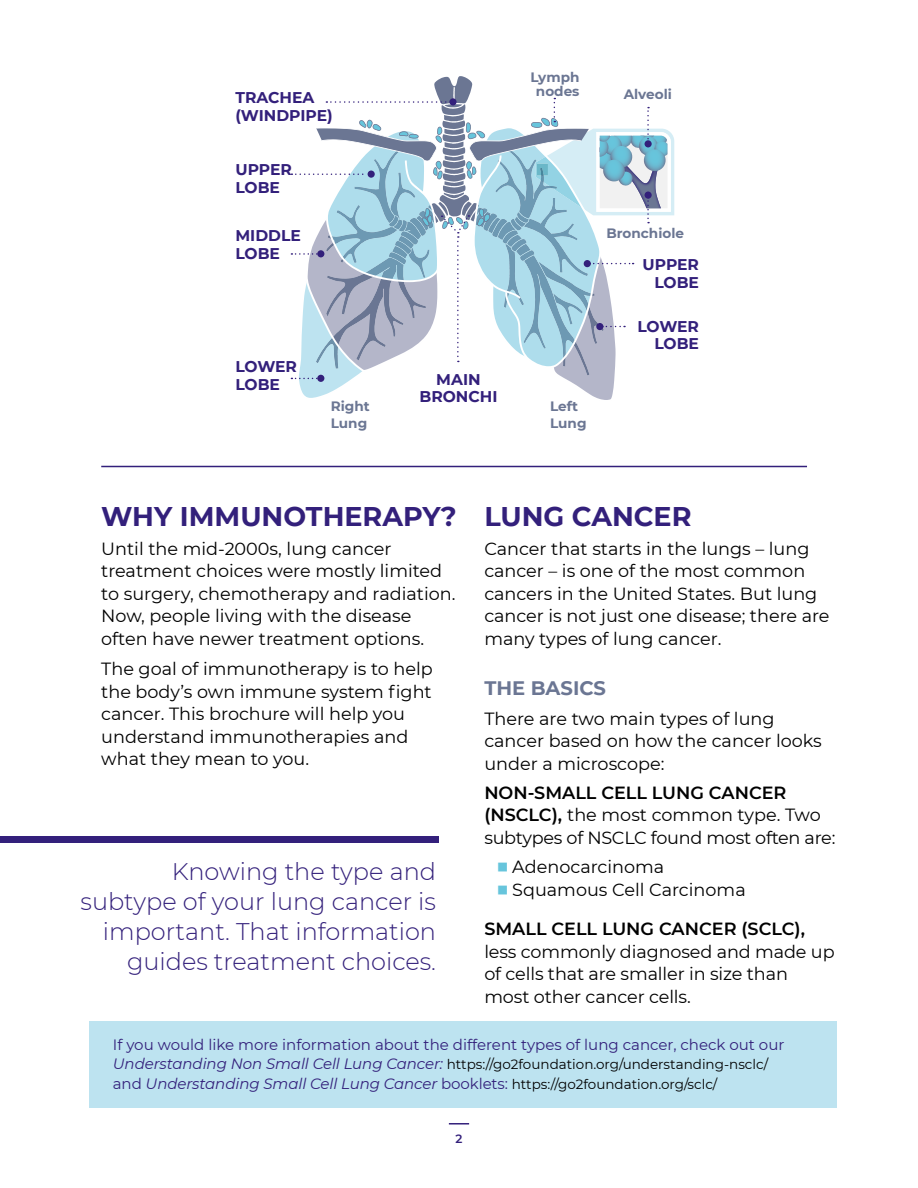
<style>
.page{position:relative;width:918px;height:1188px;background:#fff}
.page>*{position:absolute;margin:0;border:0;box-sizing:border-box;transform-origin:0 0}
.t1{font:700 27px "Montserrat";color:#33207b}
.t2{font:300 24px/30px "Montserrat";color:#33207b;text-align:right}
.t3{font:700 19.5px "Montserrat";color:#6b7693}
.t4{font:17.7px/22.5px "Montserrat";color:#000}
.t5{font:600 17.7px "Montserrat";color:#000}
.t6{font:700 15.6px/17.5px "Montserrat";color:#33207b}
.t7{font:15px "Montserrat";color:#33207b}
.t8{font:italic 15px "Montserrat";letter-spacing:-.005em;color:#33207b}
.t9{font:700 13.65px/17.5px "Montserrat";color:#6b7693}
.t10{font:13.5px "Montserrat";color:#000}
.t11{font:600 12px "Montserrat";color:#33207b}
.s1{font-weight:600}
.s2{font-family:"Universal Newswith Comm Pi";color:#67c5dc}
.s3{font-style:italic;font-size:15px;color:#33207b}
.s4{font-style:normal}
.s5{font-style:normal;font-size:13.5px;color:#000}
</style>
<div class="page">
<hr style="left:449px;top:1123px;width:20px;height:2px;background:#33207b">
<hr style="left:101px;top:466px;width:706px;height:1px;background:#33207b">
<div style="left:0;top:836px;width:439px;height:6px;background:#33207b"></div>
<svg style="left:291px;top:76px;width:383px;height:324px"></svg>
<div style="left:89px;top:1022px;width:747px;height:86px;background:#bde3f0"></div>
<p class="t6" style="left:235px;top:88px;width:99px">TRACHEA (WINDPIPE)</p>
<p class="t6" style="left:235px;top:160px;width:58px">UPPER<br>LOBE</p>
<p class="t6" style="left:235px;top:226px;width:67px">MIDDLE<br>LOBE</p>
<p class="t9" style="left:531px;top:70px;width:50px;line-height:13.6px;text-align:center">Lymph nodes</p>
<p class="t6" style="left:235px;top:357px;width:63px">LOWER<br>LOBE</p>
<p class="t6" style="left:419px;top:370px;width:80px;text-align:center">MAIN<br>BRONCHI</p>
<p class="t9" style="left:331px;top:396px;width:40px">Right<br>Lung</p>
<p class="t9" style="left:550px;top:396px;width:38px">Left<br>Lung</p>
<p class="t9" style="left:624px;top:84px;width:50px">Alveoli</p>
<p class="t9" style="left:606px;top:223px;width:79px">Bronchiole</p>
<p class="t6" style="left:643px;top:255px;width:58px;text-align:right">UPPER<br>LOBE</p>
<p class="t6" style="left:637px;top:317px;width:63px;text-align:right">LOWER<br>LOBE</p>
<h1 class="t1" style="left:101px;top:497px;width:357px">WHY IMMUNOTHERAPY?</h1>
<p class="t4" style="left:101px;top:537px;width:356px">Until the mid-2000s, lung cancer treatment choices were mostly limited to surgery, chemotherapy and radiation.<br>Now, people living with the disease often have newer treatment options.</p>
<p class="t4" style="left:101px;top:657px;width:333px">The goal of immunotherapy is to help the body’s own immune system fight cancer. This brochure will help you understand immunotherapies and what they mean to you.</p>
<h2 class="t2" style="left:81px;top:856px;width:357px">Knowing the type and subtype of your lung cancer is important. That information guides treatment choices.</h2>
<h1 class="t1" style="left:484px;top:497px;width:209px">LUNG CANCER</h1>
<p class="t4" style="left:484px;top:537px;width:347px">Cancer that starts in the lungs – lung cancer – is one of the most common cancers in the United States. But lung cancer is not just one disease; there are many types of lung cancer.</p>
<p class="t3" style="left:484px;top:674px;width:123px">THE BASICS</p>
<p class="t4" style="left:484px;top:706px;width:339px">There are two main types of lung cancer based on how the cancer looks under a microscope:</p>
<p class="t4" style="left:484px;top:781px;width:353px"><span class="s1">NON-SMALL CELL LUNG CANCER (NSCLC),</span> the most common type. Two subtypes of NSCLC found most often are:</p>
<p class="t4" style="left:498px;top:855px;width:249px;line-height:23.2px"><span class="s2">n</span> Adenocarcinoma<br><span class="s2">n</span> Squamous Cell Carcinoma</p>
<p class="t5" style="left:484px;top:916px;width:322px">SMALL CELL LUNG CANCER (SCLC),</p>
<p class="t4" style="left:484px;top:939px;width:352px">less commonly diagnosed and made up of cells that are smaller in size than most other cancer cells.</p>
<p class="t7" style="left:113px;top:1034px;width:673px">If you would like more information about the different types of lung cancer, check out our</p>
<p class="t10" style="left:113px;top:1055px;width:657px"><span class="s3">Understanding Non Small Cell Lung Cancer:</span> https://go2foundation.org/understanding-nsclc/</p>
<p class="t8" style="left:113px;top:1073px;width:606px"><span class="s4">and</span> Understanding Small Cell Lung Cancer <span class="s4">booklets:</span> <span class="s5">https://go2foundation.org/sclc/</span></p>
<p class="t11" style="left:456px;top:1130px;width:8px">2</p>
</div>
